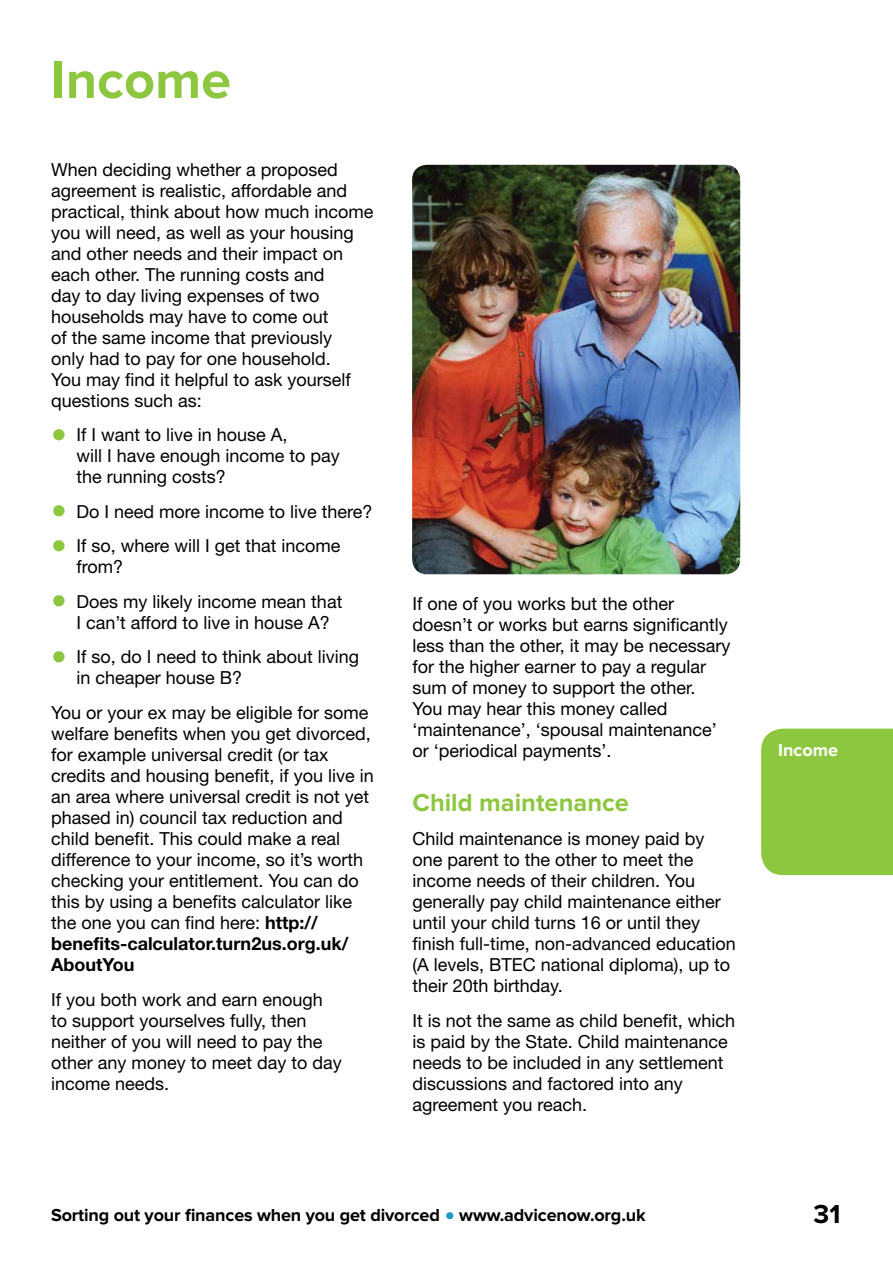
<style>
.page{position:relative;width:893px;height:1263px;background:#fff}
.page>*{position:absolute;margin:0;border:0;box-sizing:border-box;transform-origin:0 0}
.t1{font:700 54px "Proxima Nova";color:#8dc63f}
.t2{font:700 27px "Proxima Nova";color:#000}
.t3{font:700 25.5px "Proxima Nova";color:#8dc63f}
.t4{font:18px/21px "Helvetica Neue";color:#000}
.t5{font:700 18px "Proxima Nova";letter-spacing:-.01em;color:#000}
.t6{font:700 18px "Proxima Nova";color:#fff}
.s1{font-size:31.5px;color:#8dc63f}
.s2{font-weight:700}
.s3{font-size:30px;color:#1e9ac1}
</style>
<div class="page">
<div style="left:761px;top:729px;width:132px;height:146px;background:#8dc63f"></div>
<img style="left:412px;top:165px;width:328px;height:409px">
<h1 class="t1" style="left:51px;top:55px;width:181px">Income</h1>
<p class="t4" style="left:51px;top:159px;width:324px">When deciding whether a proposed agreement is realistic, affordable and practical, think about how much income you will need, as well as your housing and other needs and their impact on each other. The running costs and<br>day to day living expenses of two households may have to come out<br>of the same income that previously<br>only had to pay for one household.<br>You may find it helpful to ask yourself questions such as:</p>
<p class="t4" style="left:77px;top:424px;width:265px;text-indent:-26px"><span class="s1">•</span> If I want to live in house A,<br>will I have enough income to pay the running costs?</p>
<p class="t4" style="left:51px;top:501px;width:323px"><span class="s1">•</span> Do I need more income to live there?</p>
<p class="t4" style="left:77px;top:535px;width:266px;text-indent:-26px"><span class="s1">•</span> If so, where will I get that income from?</p>
<p class="t4" style="left:77px;top:591px;width:267px;text-indent:-26px"><span class="s1">•</span> Does my likely income mean that<br>I can’t afford to live in house A?</p>
<p class="t4" style="left:77px;top:646px;width:284px;text-indent:-26px"><span class="s1">•</span> If so, do I need to think about living in cheaper house B?</p>
<p class="t4" style="left:51px;top:702px;width:324px">You or your ex may be eligible for some welfare benefits when you get divorced, for example universal credit (or tax credits and housing benefit, if you live in an area where universal credit is not yet phased in) council tax reduction and child benefit. This could make a real difference to your income, so it’s worth checking your entitlement. You can do this by using a benefits calculator like the one you can find here: <span class="s2">http:// benefits-calculator.turn2us.org.uk/ AboutYou</span></p>
<p class="t4" style="left:51px;top:988px;width:292px">If you both work and earn enough to support yourselves fully, then neither of you will need to pay the other any money to meet day to day income needs.</p>
<p class="t4" style="left:412px;top:593px;width:320px">If one of you works but the other doesn’t or works but earns significantly less than the other, it may be necessary for the higher earner to pay a regular sum of money to support the other.<br>You may hear this money called ‘maintenance’, ‘spousal maintenance’ or ‘periodical payments’.</p>
<h3 class="t3" style="left:412px;top:791px;width:218px">Child maintenance</h3>
<p class="t4" style="left:412px;top:828px;width:325px">Child maintenance is money paid by one parent to the other to meet the income needs of their children. You generally pay child maintenance either until your child turns 16 or until they finish full-time, non-advanced education (A levels, BTEC national diploma), up to their 20th birthday.</p>
<p class="t4" style="left:412px;top:1010px;width:324px">It is not the same as child benefit, which is paid by the State. Child maintenance needs to be included in any settlement discussions and factored into any agreement you reach.</p>
<p class="t6" style="left:778px;top:741px;width:61px">Income</p>
<p class="t5" style="left:51px;top:1206px;width:596px">Sorting out your finances when you get divorced <span class="s3">•</span> www.advicenow.org.uk</p>
<h2 class="t2" style="left:814px;top:1202px;width:28px">31</h2>
</div>
